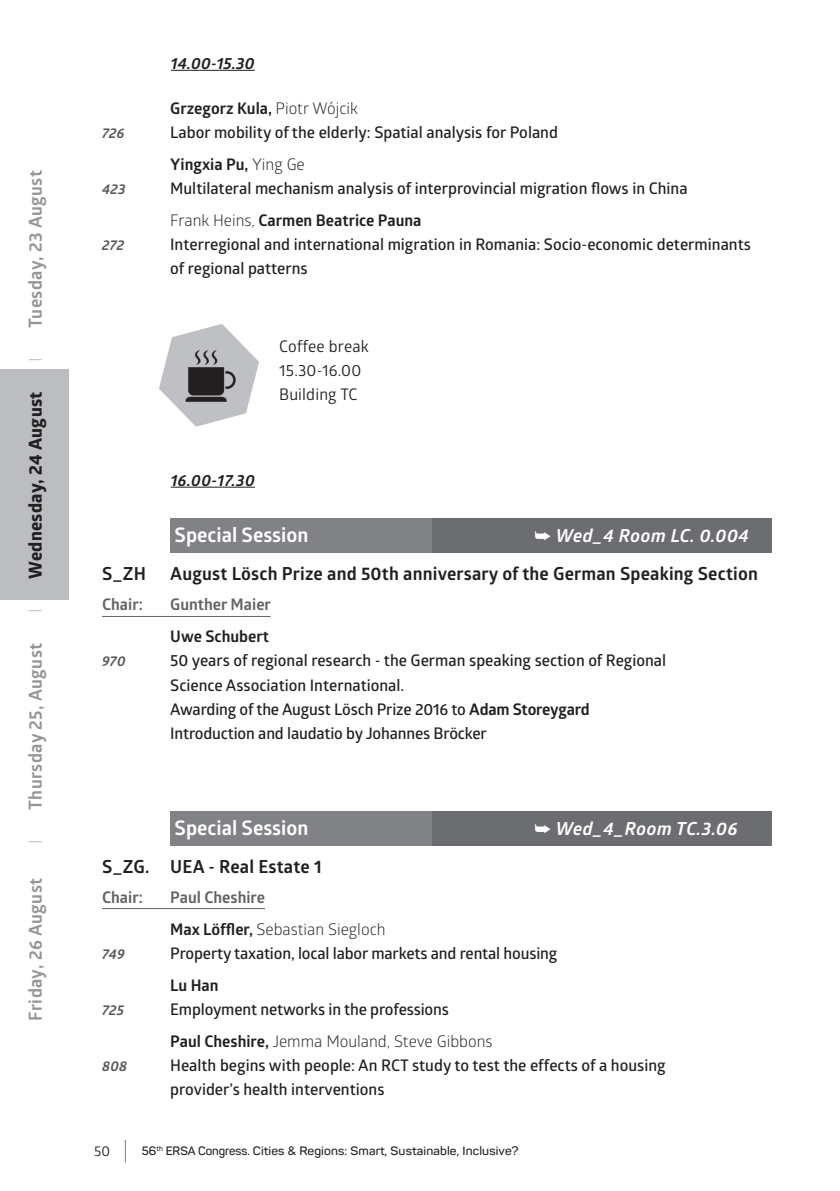
<style>
.page{position:relative;width:840px;height:1191px;background:#fff}
.page>*{position:absolute;margin:0;border:0;box-sizing:border-box;transform-origin:0 0}
.t1{font:700 20px "Glober";color:#fff}
.t2{font:700 18px "Glober";letter-spacing:.01em;color:#231f20}
.t3{font:700 18px "Glober";letter-spacing:.02em;color:#939598}
.t4{font:italic 700 18px "Glober";letter-spacing:.025em;color:#fff}
.t5{font:700 18px "Globerx";letter-spacing:.02em;color:#231f20}
.t6{font:300 18px "Glober";color:#939598}
.t7{font:600 16px/24px "Glober";color:#231f20}
.t8{font:700 16px "Glober";color:#231f20}
.t9{font:16px/32px "Glober";color:#231f20}
.t10{font:16px/24px "Glober";letter-spacing:.01em;color:#231f20}
.t11{font:700 16px "Glober";color:#636366}
.t12{font:italic 700 16px "Glober";letter-spacing:.015em;color:#231f20}
.t13{font:italic 700 14px "Glober";letter-spacing:.01em;color:#57585a}
.t14{font:14px "Glober";color:#231f20}
.t15{font:600 12px "Panton";letter-spacing:.01em;color:#231f20}
.s1{font-weight:400}
.s2{font-weight:700}
.s3{font-weight:700;color:#636366}
</style>
<div class="page">
<div style="left:0;top:369px;width:68px;height:230px;background:#bcbdc0"></div>
<div style="left:431px;top:519px;width:340px;height:34px;background:#6c6d70"></div>
<div style="left:170px;top:519px;width:261px;height:34px;background:#808285"></div>
<div style="left:431px;top:811px;width:340px;height:34px;background:#6c6d70"></div>
<div style="left:170px;top:811px;width:261px;height:34px;background:#808285"></div>
<hr style="left:171px;top:70px;width:83px;height:1px;background:#231f20">
<svg style="left:159px;top:324px;width:100px;height:103px"></svg>
<img style="left:181px;top:346px;width:57px;height:58px">
<hr style="left:102px;top:616px;width:168px;height:1px;background:#636366">
<hr style="left:102px;top:908px;width:163px;height:1px;background:#636366">
<hr style="left:171px;top:487px;width:84px;height:1px;background:#231f20">
<svg style="left:125px;top:1140px;width:1px;height:22px"></svg>
<p class="t3" style="left:23px;top:328px;width:159px;rotate:-90deg">Tuesday, 23 August</p>
<p class="t6" style="left:23px;top:362px;width:6px;rotate:-90deg">I</p>
<p class="t5" style="left:22px;top:578px;width:188px;rotate:-90deg">Wednesday, 24 August</p>
<p class="t6" style="left:23px;top:613px;width:6px;rotate:-90deg">I</p>
<p class="t3" style="left:23px;top:810px;width:168px;rotate:-90deg">Thursday 25, August</p>
<p class="t6" style="left:23px;top:844px;width:6px;rotate:-90deg">I</p>
<p class="t3" style="left:23px;top:1020px;width:144px;rotate:-90deg">Friday, 26 August</p>
<p class="t12" style="left:171px;top:52px;width:85px">14.00-15.30</p>
<p class="t8" style="left:170px;top:97px;width:189px">Grzegorz Kula, <span class="s1">Piotr Wójcik</span></p>
<p class="t13" style="left:102px;top:124px;width:24px">726</p>
<p class="t7" style="left:170px;top:116px;width:389px;line-height:32px">Labor mobility of the elderly: Spatial analysis for Poland<br><span class="s2">Yingxia Pu,</span> <span class="s1">Ying Ge</span></p>
<p class="t13" style="left:102px;top:180px;width:25px">423</p>
<p class="t7" style="left:170px;top:172px;width:518px;line-height:32px">Multilateral mechanism analysis of interprovincial migration flows in China<br><span class="s1">Frank Heins,</span> <span class="s2">Carmen Beatrice Pauna</span></p>
<p class="t13" style="left:102px;top:236px;width:24px">272</p>
<p class="t7" style="left:170px;top:232px;width:582px">Interregional and international migration in Romania: Socio-economic determinants of regional patterns</p>
<p class="t10" style="left:279px;top:333px;width:91px">Coffee break<br>15.30-16.00<br>Building TC</p>
<p class="t12" style="left:171px;top:469px;width:86px">16.00-17.30</p>
<p class="t1" style="left:174px;top:521px;width:135px">Special Session</p>
<p class="t4" style="left:534px;top:524px;width:216px">➥ Wed_4 Room LC. 0.004</p>
<p class="t2" style="left:102px;top:561px;width:45px">S_ZH</p>
<p class="t2" style="left:170px;top:561px;width:589px">August Lösch Prize and 50th anniversary of the German Speaking Section</p>
<p class="t11" style="left:102px;top:593px;width:42px">Chair:</p>
<p class="t11" style="left:170px;top:593px;width:102px">Gunther Maier</p>
<p class="t8" style="left:170px;top:625px;width:100px">Uwe Schubert</p>
<p class="t13" style="left:102px;top:652px;width:25px">970</p>
<p class="t7" style="left:170px;top:648px;width:497px">50 years of regional research - the German speaking section of Regional Science Association International.<br>Awarding of the August Lösch Prize 2016 to <span class="s2">Adam Storeygard </span>Introduction and laudatio by Johannes Bröcker</p>
<p class="t1" style="left:174px;top:813px;width:135px">Special Session</p>
<p class="t4" style="left:534px;top:816px;width:204px">➥ Wed_4_Room TC.3.06</p>
<p class="t2" style="left:102px;top:853px;width:221px">S_ZG. UEA - Real Estate 1</p>
<p class="t11" style="left:102px;top:885px;width:42px">Chair:</p>
<p class="t9" style="left:170px;top:880px;width:217px"><span class="s3">Paul Cheshire<br></span><span class="s2">Max Löffler,</span> Sebastian Siegloch</p>
<p class="t13" style="left:102px;top:944px;width:24px">749</p>
<p class="t7" style="left:170px;top:940px;width:388px">Property taxation, local labor markets and rental housing</p>
<p class="t8" style="left:170px;top:973px;width:50px">Lu Han</p>
<p class="t13" style="left:102px;top:1000px;width:24px">725</p>
<p class="t7" style="left:170px;top:992px;width:323px;line-height:32px">Employment networks in the professions<br><span class="s2">Paul Cheshire,</span> <span class="s1">Jemma Mouland, Steve Gibbons</span></p>
<p class="t13" style="left:102px;top:1056px;width:27px">808</p>
<p class="t7" style="left:170px;top:1052px;width:496px">Health begins with people: An RCT study to test the effects of a housing provider’s health interventions</p>
<p class="t14" style="left:94px;top:1141px;width:17px">50</p>
<p class="t15" style="left:142px;top:1142px;width:378px">56<sup>th</sup> ERSA Congress. Cities &amp; Regions: Smart, Sustainable, Inclusive?</p>
</div>
